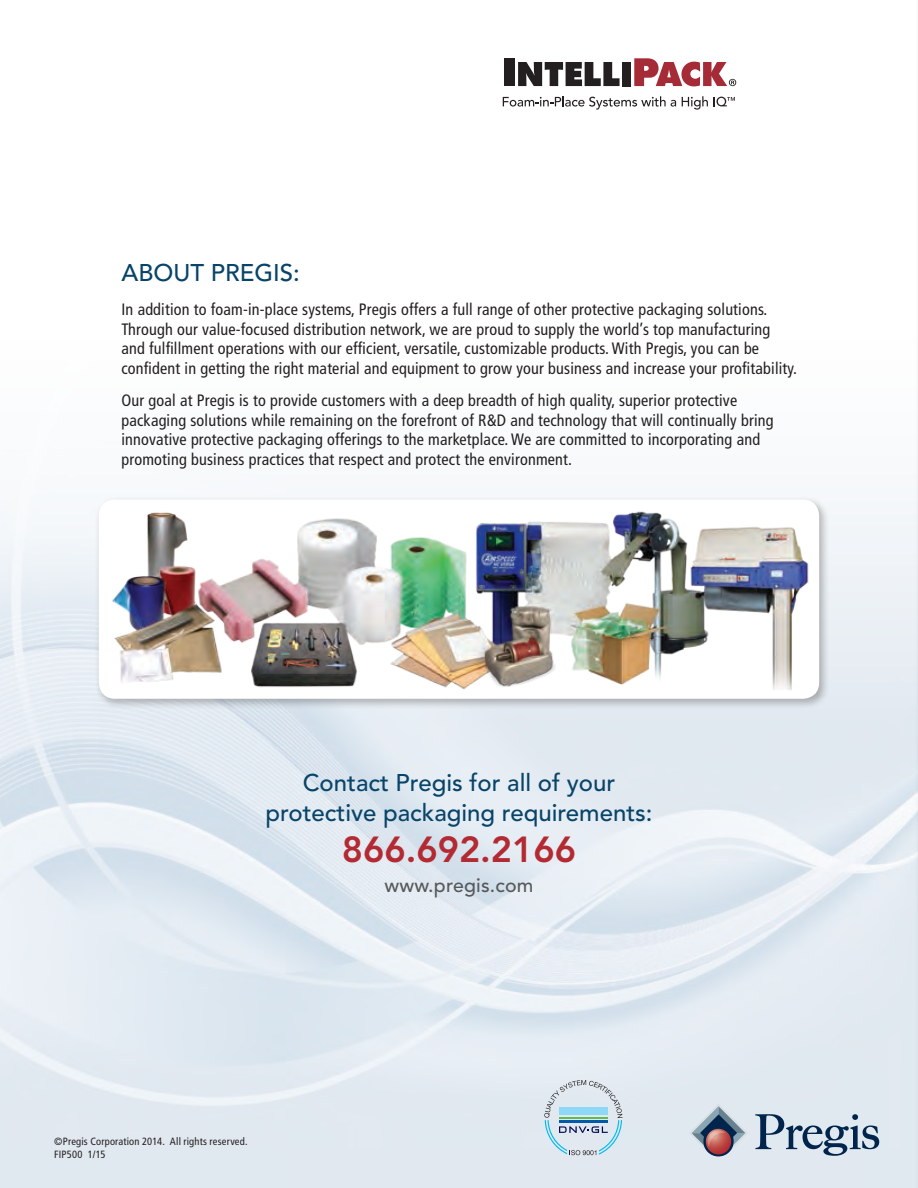
<style>
.page{position:relative;width:918px;height:1188px;background:#fff}
.page>*{position:absolute;margin:0;border:0;box-sizing:border-box;transform-origin:0 0}
.t1{font:800 36px "Avenir";color:#b32a33}
.t2{font:500 24px/30px "Avenir";color:#084469;text-align:center}
.t3{font:500 19.5px "Avenir";letter-spacing:.01em;color:#57585a}
.t4{font:condensed 16.5px/19.5px "Frutiger";letter-spacing:.01em;color:#231f20}
.t5{font:condensed 10.5px/12.6px "Frutiger";letter-spacing:.02em;color:#231f20}
</style>
<div class="page">
<img style="left:0;top:58px;width:914px;height:1130px">
<hr style="left:914px;top:0;width:4px;height:1188px;background:#231f20;opacity:.35">
<hr style="left:917px;top:0;width:1px;height:1188px;background:#6e8bab">
<div style="left:505px;top:58px;width:10px;height:28px;background:#231f20"></div>
<svg style="left:518px;top:62px;width:102px;height:24px"></svg>
<div style="left:622px;top:62px;width:9px;height:24px;background:#231f20"></div>
<svg style="left:634px;top:58px;width:102px;height:28px"></svg>
<svg style="left:503px;top:96px;width:173px;height:14px"></svg>
<svg style="left:682px;top:96px;width:53px;height:14px"></svg>
<div style="left:95px;top:495px;width:735px;height:214px;background:#231f20;opacity:.3"></div>
<img style="left:99px;top:500px;width:720px;height:199px">
<svg style="left:544px;top:1080px;width:79px;height:75px;background:#c2d6e1"></svg>
<svg style="left:755px;top:1114px;width:124px;height:42px;background:#a5b4c4"></svg>
<svg style="left:689px;top:1104px;width:59px;height:52px;background:#a9a6b1"></svg>
<h2 class="t2" style="left:122px;top:258px;width:180px">ABOUT PREGIS:</h2>
<p class="t4" style="left:122px;top:300px;width:677px">In addition to foam-in-place systems, Pregis offers a full range of other protective packaging solutions.<br>Through our value-focused distribution network, we are proud to supply the world’s top manufacturing and fulfillment operations with our efficient, versatile, customizable products. With Pregis, you can be confident in getting the right material and equipment to grow your business and increase your profitability.</p>
<p class="t4" style="left:122px;top:391px;width:654px">Our goal at Pregis is to provide customers with a deep breadth of high quality, superior protective packaging solutions while remaining on the forefront of R&amp;D and technology that will continually bring innovative protective packaging offerings to the marketplace. We are committed to incorporating and promoting business practices that respect and protect the environment.</p>
<h2 class="t2" style="left:265px;top:768px;width:389px">Contact Pregis for all of your protective packaging requirements:</h2>
<h1 class="t1" style="left:342px;top:829px;width:236px">866.692.2166</h1>
<p class="t3" style="left:384px;top:874px;width:151px">www.pregis.com</p>
<p class="t5" style="left:54px;top:1135px;width:195px">©Pregis Corporation 2014. All rights reserved.<br>FIP500 1/15</p>
</div>
